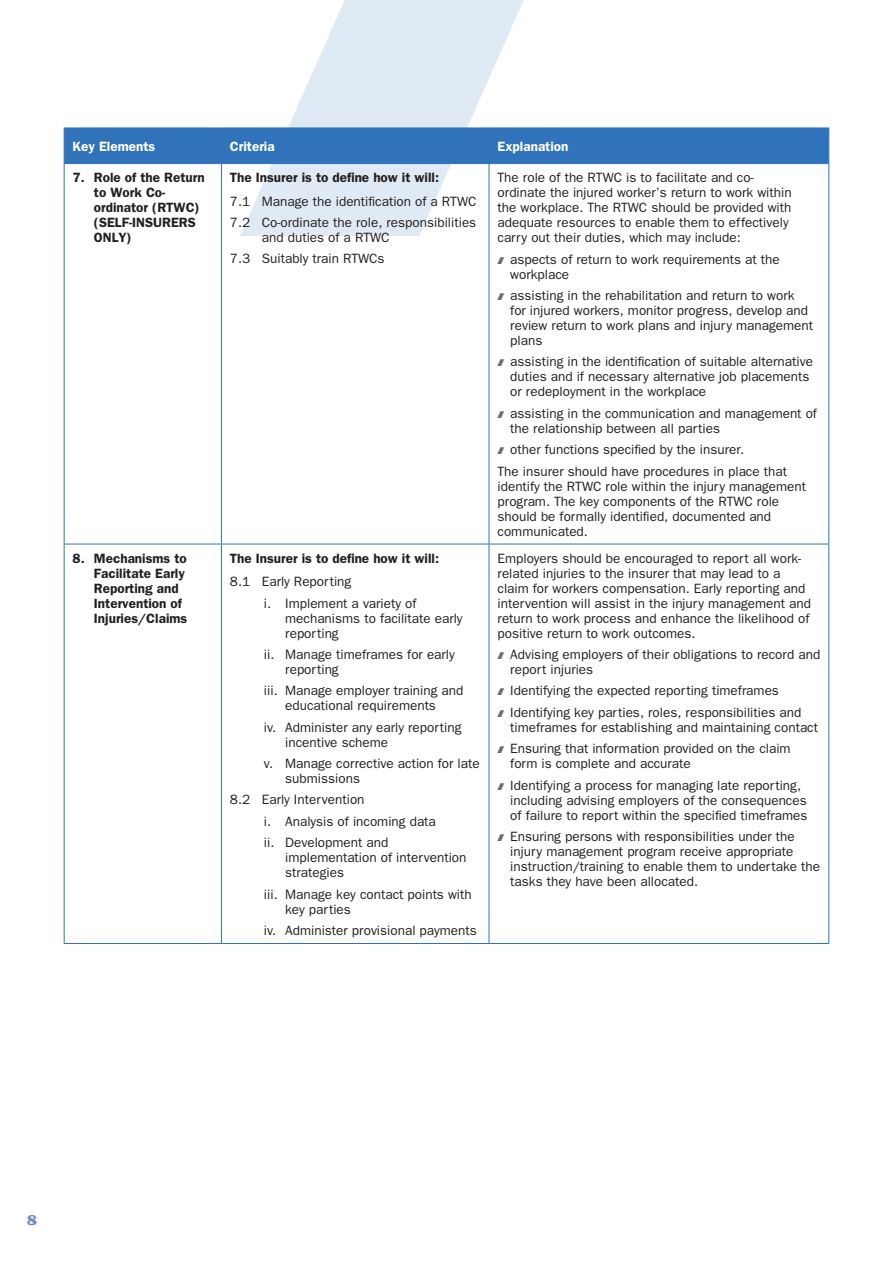
<style>
.page{position:relative;width:893px;height:1263px;background:#fff}
.page>*{position:absolute;margin:0;border:0;box-sizing:border-box;transform-origin:0 0}
.t1{font:15px "Magnesium MVB Std";color:#7490c9}
.Table_Body{font:13.5px/15px "Franklin Gothic";color:#231f20}
.Table_Sub{font:600 13.5px/15px "Franklin Gothic";color:#231f20}
.Table_head{font:600 13.5px "Franklin Gothic";color:#fff}
.s1{font-family:"Chonk";color:#6c6d70}
</style>
<div class="page">
<svg style="left:238px;top:0;width:293px;height:235px;fill:#e0eaf4"></svg>
<div style="left:65px;top:129px;width:763px;height:34px;background:#3073ba"></div>
<hr style="left:221px;top:128px;width:1px;height:35px;background:#3073ba">
<hr style="left:221px;top:164px;width:1px;height:380px;background:#3073ba">
<hr style="left:489px;top:164px;width:1px;height:380px;background:#3073ba">
<hr style="left:64px;top:544px;width:157px;height:1px;background:#3073ba">
<hr style="left:221px;top:544px;width:268px;height:1px;background:#3073ba">
<hr style="left:221px;top:544px;width:1px;height:399px;background:#3073ba">
<hr style="left:489px;top:544px;width:340px;height:1px;background:#3073ba">
<hr style="left:489px;top:544px;width:1px;height:399px;background:#3073ba">
<hr style="left:64px;top:943px;width:157px;height:1px;background:#3073ba">
<hr style="left:221px;top:943px;width:268px;height:1px;background:#3073ba">
<hr style="left:489px;top:943px;width:340px;height:1px;background:#3073ba">
<hr style="left:64px;top:164px;width:1px;height:380px;background:#3073ba">
<hr style="left:828px;top:164px;width:1px;height:380px;background:#3073ba">
<hr style="left:64px;top:544px;width:1px;height:399px;background:#3073ba">
<hr style="left:828px;top:544px;width:1px;height:399px;background:#3073ba">
<hr style="left:489px;top:128px;width:340px;height:1px;background:#3073ba">
<hr style="left:828px;top:128px;width:1px;height:35px;background:#3073ba">
<hr style="left:489px;top:163px;width:340px;height:1px;background:#3073ba">
<hr style="left:64px;top:128px;width:157px;height:1px;background:#3073ba">
<hr style="left:64px;top:128px;width:1px;height:35px;background:#3073ba">
<hr style="left:221px;top:128px;width:268px;height:1px;background:#3073ba">
<hr style="left:489px;top:128px;width:1px;height:35px;background:#3073ba">
<hr style="left:64px;top:163px;width:157px;height:1px;background:#3073ba">
<hr style="left:221px;top:163px;width:268px;height:1px;background:#3073ba">
<h2 class="Table_head" style="left:73px;top:138px;width:84px">Key Elements</h2>
<h2 class="Table_head" style="left:230px;top:138px;width:46px">Criteria</h2>
<h2 class="Table_head" style="left:497px;top:138px;width:73px">Explanation</h2>
<p class="Table_Sub" style="left:94px;top:170px;width:112px;text-indent:-21px">7. Role of the Return to Work Co&shy;ordinator (RTWC) (SELF-INSURERS<br>ONLY)</p>
<h3 class="Table_Sub" style="left:230px;top:170px;width:211px">The Insurer is to define how it will:</h3>
<p class="Table_Body" style="left:497px;top:170px;width:296px">The role of the RTWC is to facilitate and co&shy;ordinate the injured worker’s return to work within the workplace. The RTWC should be provided with adequate resources to enable them to effectively carry out their duties, which may include:</p>
<p class="Table_Body" style="left:510px;top:252px;width:271px;text-indent:-13px"><span class="s1">A</span> aspects of return to work requirements at the workplace</p>
<p class="Table_Body" style="left:510px;top:288px;width:304px;text-indent:-13px"><span class="s1">A</span> assisting in the rehabilitation and return to work for injured workers, monitor progress, develop and review return to work plans and injury management plans</p>
<p class="Table_Body" style="left:510px;top:354px;width:304px;text-indent:-13px"><span class="s1">A</span> assisting in the identification of suitable alternative duties and if necessary alternative job placements or redeployment in the workplace</p>
<p class="Table_Body" style="left:510px;top:406px;width:308px;text-indent:-13px"><span class="s1">A</span> assisting in the communication and management of the relationship between all parties</p>
<p class="Table_Body" style="left:497px;top:442px;width:248px"><span class="s1">A</span> other functions specified by the insurer.</p>
<p class="Table_Body" style="left:497px;top:463px;width:310px">The insurer should have procedures in place that identify the RTWC role within the injury management program. The key components of the RTWC role should be formally identified, documented and communicated.</p>
<p class="Table_Body" style="left:230px;top:194px;width:248px">7.1 Manage the identification of a RTWC</p>
<p class="Table_Body" style="left:262px;top:215px;width:216px;text-indent:-32px">7.2 Co-ordinate the role, responsibilities and duties of a RTWC</p>
<p class="Table_Body" style="left:230px;top:251px;width:156px">7.3 Suitably train RTWCs</p>
<p class="Table_Sub" style="left:94px;top:550px;width:95px;text-indent:-21px">8. Mechanisms to<br>Facilitate Early<br>Reporting and<br>Intervention of<br>Injuries/Claims</p>
<h3 class="Table_Sub" style="left:230px;top:550px;width:211px">The Insurer is to define how it will:</h3>
<p class="Table_Body" style="left:230px;top:574px;width:123px">8.1 Early Reporting</p>
<p class="Table_Body" style="left:285px;top:596px;width:179px;text-indent:-21px">i. Implement a variety of mechanisms to facilitate early reporting</p>
<p class="Table_Body" style="left:285px;top:647px;width:171px;text-indent:-21px">ii. Manage timeframes for early reporting</p>
<p class="Table_Body" style="left:264px;top:683px;width:201px;text-align:center">iii. Manage employer training and educational requirements</p>
<p class="Table_Body" style="left:285px;top:720px;width:178px;text-indent:-21px">iv. Administer any early reporting incentive scheme</p>
<p class="Table_Body" style="left:285px;top:756px;width:196px;text-indent:-21px">v. Manage corrective action for late submissions</p>
<p class="Table_Body" style="left:230px;top:792px;width:136px">8.2 Early Intervention</p>
<p class="Table_Body" style="left:264px;top:814px;width:173px">i. Analysis of incoming data</p>
<p class="Table_Body" style="left:285px;top:835px;width:183px;text-indent:-21px">ii. Development and implementation of intervention strategies</p>
<p class="Table_Body" style="left:285px;top:887px;width:188px;text-indent:-21px">iii. Manage key contact points with key parties</p>
<p class="Table_Body" style="left:264px;top:923px;width:214px">iv. Administer provisional payments</p>
<p class="Table_Body" style="left:497px;top:551px;width:315px">Employers should be encouraged to report all work&shy;related injuries to the insurer that may lead to a claim for workers compensation. Early reporting and intervention will assist in the injury management and return to work process and enhance the likelihood of positive return to work outcomes.</p>
<p class="Table_Body" style="left:510px;top:647px;width:312px;text-indent:-13px"><span class="s1">A</span> Advising employers of their obligations to record and report injuries</p>
<p class="Table_Body" style="left:497px;top:683px;width:283px"><span class="s1">A</span> Identifying the expected reporting timeframes</p>
<p class="Table_Body" style="left:510px;top:705px;width:309px;text-indent:-13px"><span class="s1">A</span> Identifying key parties, roles, responsibilities and timeframes for establishing and maintaining contact</p>
<p class="Table_Body" style="left:510px;top:741px;width:282px;text-indent:-13px"><span class="s1">A</span> Ensuring that information provided on the claim form is complete and accurate</p>
<p class="Table_Body" style="left:510px;top:778px;width:299px;text-indent:-13px"><span class="s1">A</span> Identifying a process for managing late reporting, including advising employers of the consequences of failure to report within the specified timeframes</p>
<p class="Table_Body" style="left:510px;top:829px;width:311px;text-indent:-13px"><span class="s1">A</span> Ensuring persons with responsibilities under the injury management program receive appropriate instruction/training to enable them to undertake the tasks they have been allocated.</p>
<p class="t1" style="left:27px;top:1211px;width:12px">8</p>
</div>
